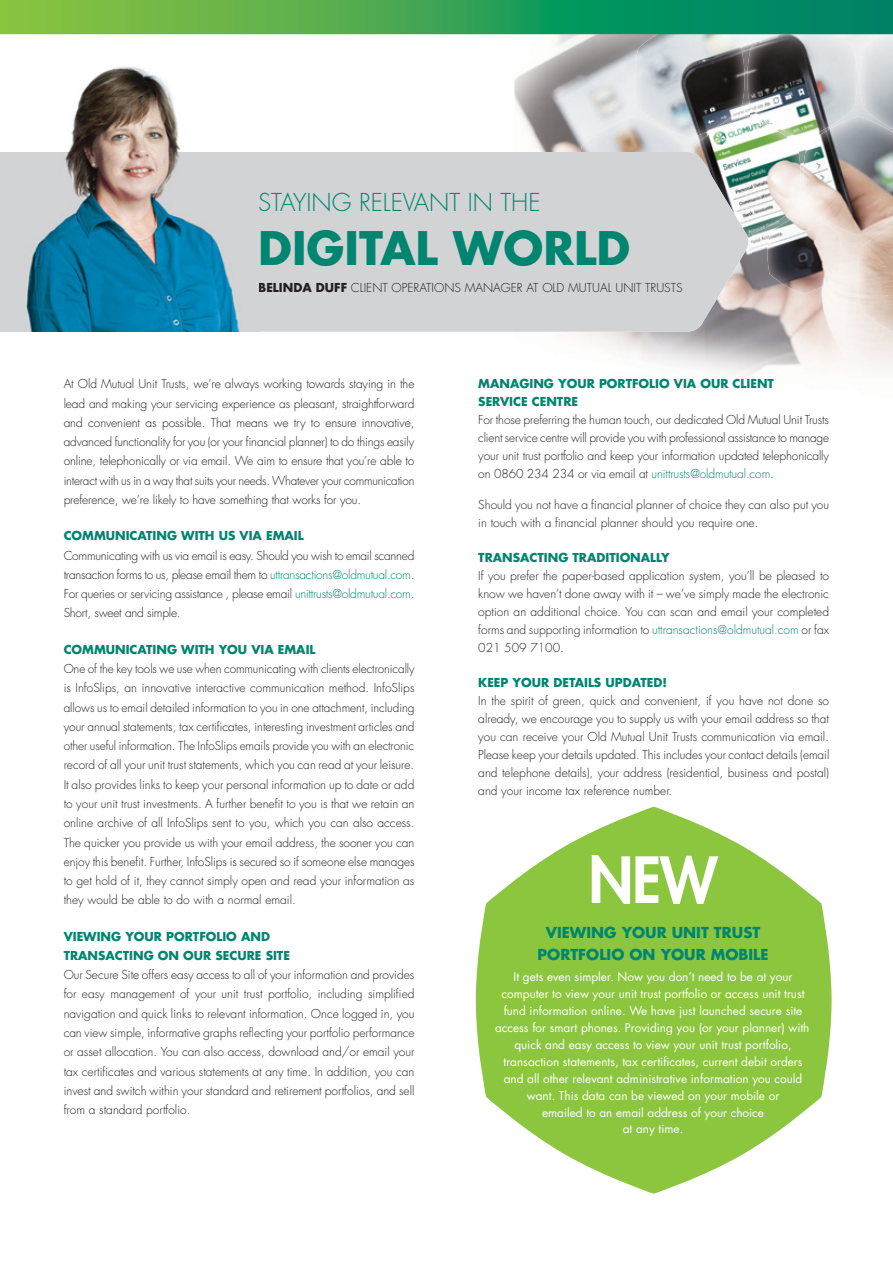
<style>
.page{position:relative;width:893px;height:1263px;background:#fff}
.page>*{position:absolute;margin:0;border:0;box-sizing:border-box;transform-origin:0 0}
.t1{font:800 61.95px "Futura Std";color:#fff;scale:.95 1}
.t2{font:700 45px "Futura Std";color:#008570}
.t3{font:300 24px "Futura Std";color:#008570}
.t4{font:700 14.7px/22px "Futura Std";color:#008570;text-align:center}
.t5{font:300 12px/19.4px "Futura Std";color:#231f20;text-align:justify}
.t6{font:700 12px/19.2px "Futura Std";color:#008570}
.t7{font:11.85px/17px "Futura Std";color:#fff;text-align:center}
.s1{font-weight:700}
.s2{color:#008570}
</style>
<div class="page">
<img style="left:514px;top:34px;width:66px;height:118px">
<img style="left:752px;top:332px;width:93px;height:42px">
<img style="left:580px;top:34px;width:313px;height:298px">
<svg style="left:0;top:0;width:893px;height:34px;background:#38a254"></svg>
<div style="left:258px;top:152px;width:493px;height:180px;background:#d1d3d4"></div>
<img style="left:0;top:66px;width:258px;height:266px">
<svg style="left:476px;top:807px;width:355px;height:387px;fill:#8cc63f"></svg>
<h3 class="t3" style="left:258px;top:191px;width:284px">STAYING RELEVANT IN THE</h3>
<h2 class="t2" style="left:258px;top:228px;width:373px">DIGITAL WORLD</h2>
<p class="t5" style="left:258px;top:279px;width:426px"><span class="s1">BELINDA DUFF</span> CLIENT OPERATIONS MANAGER AT OLD MUTUAL UNIT TRUSTS</p>
<p class="t5" style="left:64px;top:375px;width:352px">At Old Mutual Unit Trusts, we’re always working towards staying in the lead and making your servicing experience as pleasant, straightforward and convenient as possible. That means we try to ensure innovative, advanced functionality for you (or your financial planner) to do things easily online, telephonically or via email. We aim to ensure that you’re able to interact with us in a way that suits your needs. Whatever your communication preference, we’re likely to have something that works for you.</p>
<p class="t6" style="left:64px;top:527px;width:241px">COMMUNICATING WITH US VIA EMAIL</p>
<p class="t5" style="left:64px;top:546px;width:352px">Communicating with us via email is easy. Should you wish to email scanned transaction forms to us, please email them to <span class="s2">uttransactions@oldmutual.com</span>.<br>For queries or servicing assistance , please email <span class="s2">unittrusts@oldmutual.com</span>.<br>Short, sweet and simple.</p>
<p class="t6" style="left:64px;top:640px;width:253px">COMMUNICATING WITH YOU VIA EMAIL</p>
<p class="t5" style="left:64px;top:660px;width:352px">One of the key tools we use when communicating with clients electronically is InfoSlips, an innovative interactive communication method. InfoSlips allows us to email detailed information to you in one attachment, including your annual statements, tax certificates, interesting investment articles and other useful information. The InfoSlips emails provide you with an electronic record of all your unit trust statements, which you can read at your leisure.<br>It also provides links to keep your personal information up to date or add to your unit trust investments. A further benefit to you is that we retain an online archive of all InfoSlips sent to you, which you can also access.<br>The quicker you provide us with your email address, the sooner you can enjoy this benefit. Further, InfoSlips is secured so if someone else manages to get hold of it, they cannot simply open and read your information as they would be able to do with a normal email.</p>
<p class="t6" style="left:64px;top:927px;width:228px">VIEWING YOUR PORTFOLIO AND<br>TRANSACTING ON OUR SECURE SITE</p>
<p class="t5" style="left:64px;top:966px;width:352px">Our Secure Site offers easy access to all of your information and provides for easy management of your unit trust portfolio, including simplified navigation and quick links to relevant information. Once logged in, you can view simple, informative graphs reflecting your portfolio performance or asset allocation. You can also access, download and/or email your tax certificates and various statements at any time. In addition, you can invest and switch within your standard and retirement portfolios, and sell from a standard portfolio.</p>
<p class="t6" style="left:478px;top:376px;width:297px;line-height:18px">MANAGING YOUR PORTFOLIO VIA OUR CLIENT<br>SERVICE CENTRE</p>
<p class="t5" style="left:478px;top:412px;width:352px;line-height:18px">For those preferring the human touch, our dedicated Old Mutual Unit Trusts client service centre will provide you with professional assistance to manage your unit trust portfolio and keep your information updated telephonically on 0860 234 234 or via email at <span class="s2">unittrusts@oldmutual.com</span>.</p>
<p class="t5" style="left:478px;top:497px;width:352px;line-height:18px">Should you not have a financial planner of choice they can also put you in touch with a financial planner should you require one.</p>
<p class="t6" style="left:478px;top:549px;width:193px">TRANSACTING TRADITIONALLY</p>
<p class="t5" style="left:478px;top:568px;width:352px;line-height:18px">If you prefer the paper-based application system, you’ll be pleased to know we haven’t done away with it – we’ve simply made the electronic option an additional choice. You can scan and email your completed forms and supporting information to <span class="s2">uttransactions@oldmutual.com</span> or fax 021 509 7100.</p>
<p class="t6" style="left:478px;top:674px;width:190px">KEEP YOUR DETAILS UPDATED!</p>
<p class="t5" style="left:478px;top:693px;width:353px;line-height:18px">In the spirit of green, quick and convenient, if you have not done so already, we encourage you to supply us with your email address so that you can receive your Old Mutual Unit Trusts communication via email.<br>Please keep your details updated. This includes your contact details (email and telephone details), your address (residential, business and postal) and your income tax reference number.</p>
<h1 class="t1" style="left:589px;top:845px;width:137px">NEW</h1>
<p class="t4" style="left:538px;top:922px;width:232px">VIEWING YOUR UNIT TRUST<br>PORTFOLIO ON YOUR MOBILE</p>
<p class="t7" style="left:495px;top:969px;width:316px">It gets even simpler. Now you don’t need to be at your computer to view your unit trust portfolio or access unit trust fund information online. We have just launched secure site access for smart phones. Providing you (or your planner) with quick and easy access to view your unit trust portfolio, transaction statements, tax certificates, current debit orders and all other relevant administrative information you could want. This data can be viewed on your mobile or<br>emailed to an email address of your choice<br>at any time.</p>
</div>
